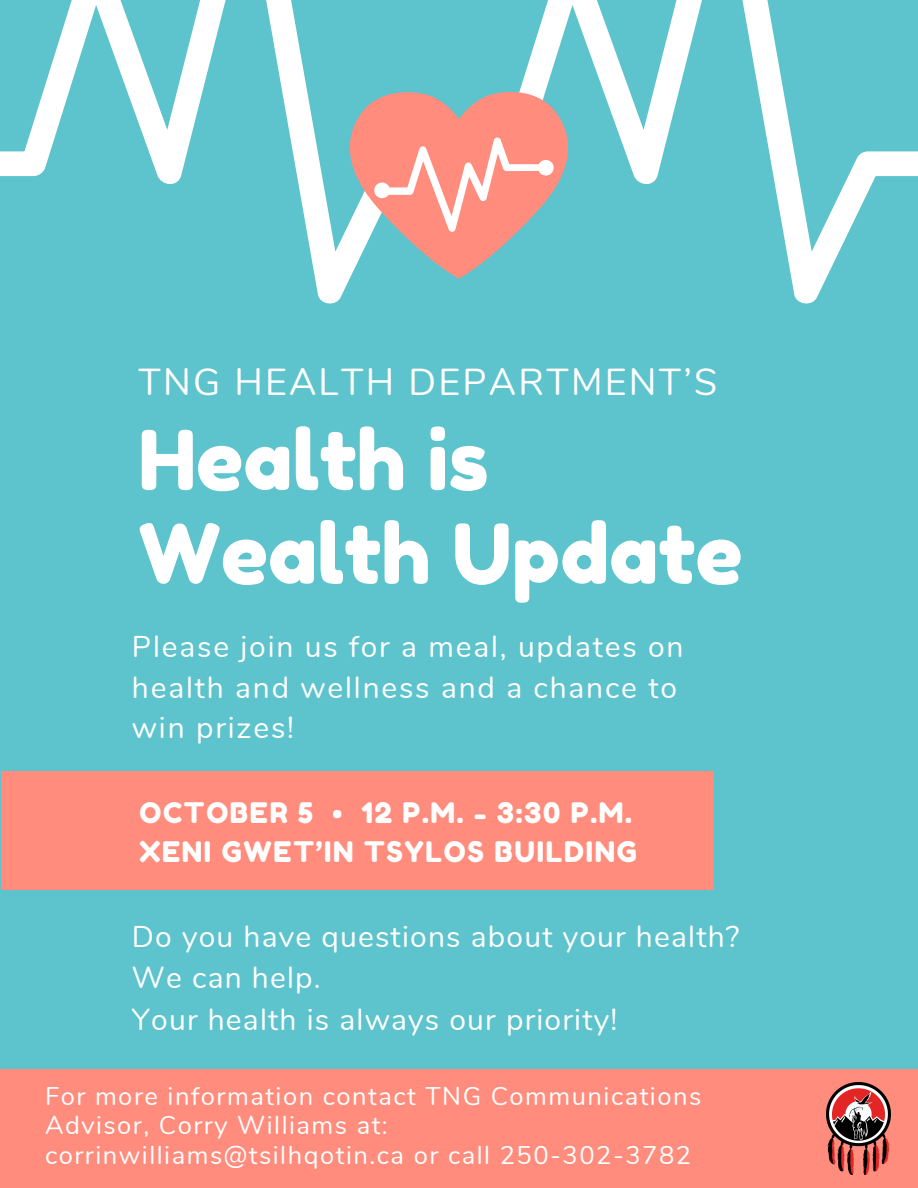
<style>
.page{position:relative;width:918px;height:1188px;background:#5dc3cc}
.page>*{position:absolute;margin:0;border:0;box-sizing:border-box;transform-origin:0 0}
.t1{font:82.5px "Fredoka One";color:#fff}
.t2{font:37.5px "Nunito";letter-spacing:.06em;color:#fff}
.t3{font:30px "Nunito";letter-spacing:.04em;color:#fff}
.t4{font:30px/40.5px "Nunito";letter-spacing:.06em;color:#fff}
.t5{font:28.35px "Fredoka One";letter-spacing:.06em;color:#fff}
.t6{font:25.5px/29.2px "Nunito";letter-spacing:.06em;color:#fff}
</style>
<div class="page">
<div style="left:1px;top:772px;width:712px;height:118px;background:#ff8c7c"></div>
<svg style="left:0;top:0;width:350px;height:303px"></svg>
<svg style="left:509px;top:0;width:409px;height:303px"></svg>
<svg style="left:350px;top:92px;width:218px;height:187px"></svg>
<div style="left:0;top:1070px;width:918px;height:118px;background:#ff8c7c"></div>
<img style="left:826px;top:1082px;width:64px;height:93px">
<p class="t2" style="left:138px;top:357px;width:581px">TNG HEALTH DEPARTMENT’S</p>
<p class="t1" style="left:138px;top:410px;width:352px">Health is</p>
<p class="t1" style="left:138px;top:504px;width:606px">Wealth Update</p>
<p class="t4" style="left:132px;top:627px;width:553px">Please join us for a meal, updates on health and wellness and a chance to</p>
<p class="t4" style="left:132px;top:708px;width:164px">win prizes!</p>
<p class="t5" style="left:139px;top:795px;width:494px">OCTOBER 5 • 12 P.M. - 3:30 P.M.</p>
<p class="t5" style="left:139px;top:834px;width:499px">XENI GWET’IN TSYLOS BUILDING</p>
<p class="t3" style="left:132px;top:916px;width:609px">Do you have questions about your health?</p>
<p class="t3" style="left:132px;top:958px;width:190px">We can help.</p>
<p class="t3" style="left:132px;top:1000px;width:487px">Your health is always our priority!</p>
<p class="t6" style="left:45px;top:1082px;width:658px">For more information contact TNG Communications<br>Advisor, Corry Williams at: corrinwilliams@tsilhqotin.ca or call 250-302-3782</p>
</div>
